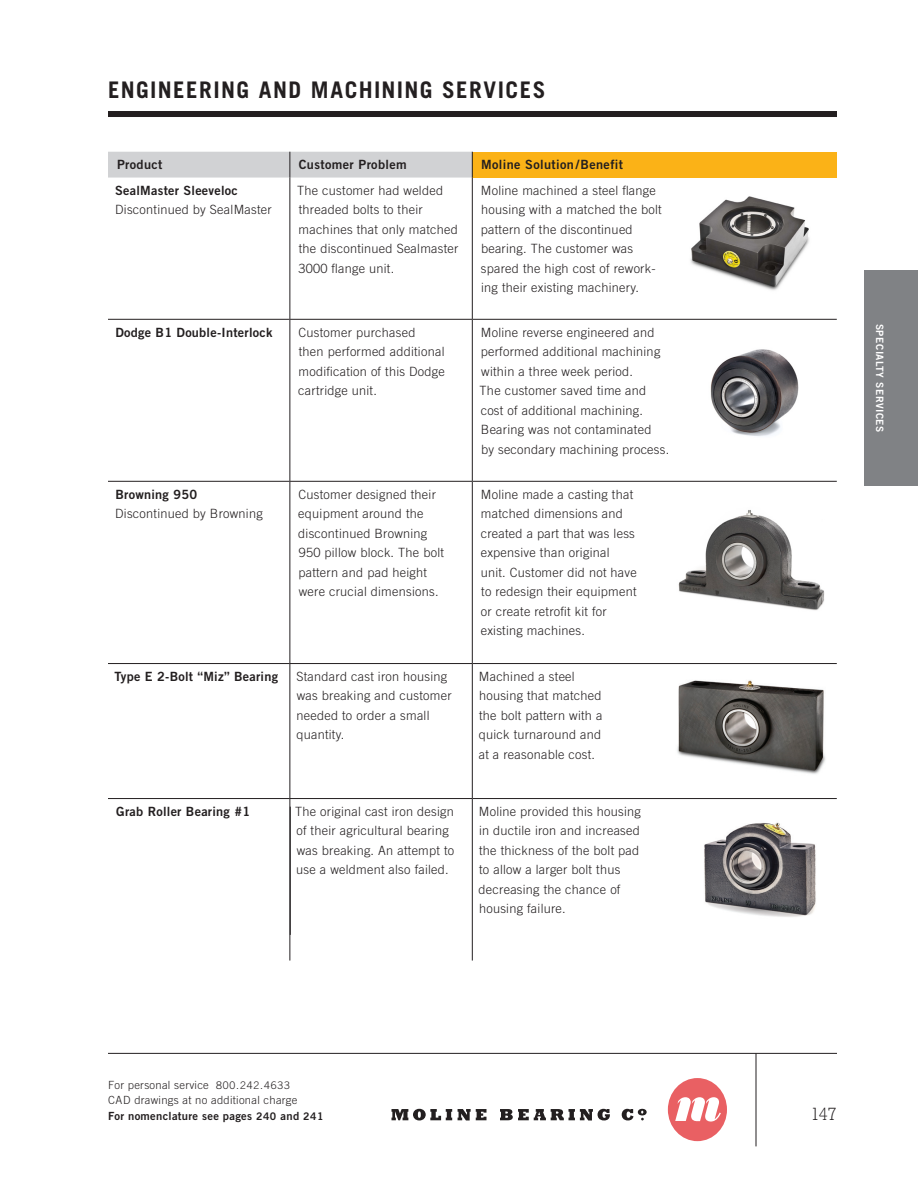
<style>
.page{position:relative;width:918px;height:1188px;background:#fff}
.page>*{position:absolute;margin:0;border:0;box-sizing:border-box;transform-origin:0 0}
.t1{font:700 22.8px "Trade Gothic LT Std";letter-spacing:.065em;color:#231f20}
.t2{font:300 18px "Rockwell Std";color:#231f20}
.t3{font:300 12.75px/19.5px "Trade Gothic LT Std";letter-spacing:.02em;color:#231f20}
.t4{font:12.75px "Trade Gothic LT Std Bd 2";letter-spacing:.02em;color:#231f20}
.t5{font:300 11.25px/15.8px "Trade Gothic LT Std";letter-spacing:.025em;color:#231f20}
.t6{font:11.25px "Trade Gothic LT Std Bd 2";letter-spacing:.025em;color:#231f20}
.t7{font:10.2px "Trade Gothic LT Std Bd 2";letter-spacing:.05em;color:#fff}
.s1{font-size:10.5px}
</style>
<div class="page">
<hr style="left:108px;top:1053px;width:729px;height:1px;background:#231f20">
<hr style="left:756px;top:1053px;width:1px;height:93px;background:#231f20">
<svg style="left:392px;top:1109px;width:60px;height:11px"></svg>
<svg style="left:458px;top:1109px;width:28px;height:11px"></svg>
<svg style="left:500px;top:1109px;width:110px;height:11px"></svg>
<svg style="left:622px;top:1109px;width:25px;height:11px"></svg>
<div style="left:668px;top:1078px;width:59px;height:63px;background:#e96063;border-radius:50%"></div>
<svg style="left:675px;top:1097px;width:46px;height:25px"></svg>
<div style="left:472px;top:152px;width:365px;height:26px;background:#fbb217"></div>
<svg style="left:108px;top:320px;width:182px;height:641px"></svg>
<div style="left:108px;top:152px;width:365px;height:26px;background:#d1d2d4"></div>
<hr style="left:290px;top:178px;width:1px;height:141px;background:#231f20">
<hr style="left:472px;top:178px;width:1px;height:141px;background:#231f20">
<hr style="left:108px;top:319px;width:182px;height:1px;background:#231f20">
<hr style="left:290px;top:319px;width:182px;height:1px;background:#231f20">
<hr style="left:290px;top:320px;width:1px;height:161px;background:#231f20">
<hr style="left:472px;top:319px;width:365px;height:1px;background:#231f20">
<hr style="left:472px;top:320px;width:1px;height:161px;background:#231f20">
<hr style="left:108px;top:481px;width:182px;height:1px;background:#231f20">
<hr style="left:290px;top:481px;width:182px;height:1px;background:#231f20">
<hr style="left:290px;top:482px;width:1px;height:181px;background:#231f20">
<hr style="left:472px;top:481px;width:365px;height:1px;background:#231f20">
<hr style="left:472px;top:482px;width:1px;height:181px;background:#231f20">
<hr style="left:108px;top:663px;width:182px;height:1px;background:#231f20">
<hr style="left:290px;top:663px;width:182px;height:1px;background:#231f20">
<hr style="left:290px;top:664px;width:1px;height:134px;background:#231f20">
<hr style="left:472px;top:663px;width:365px;height:1px;background:#231f20">
<hr style="left:472px;top:664px;width:1px;height:134px;background:#231f20">
<hr style="left:108px;top:798px;width:182px;height:1px;background:#231f20">
<hr style="left:290px;top:798px;width:182px;height:1px;background:#231f20">
<hr style="left:290px;top:799px;width:1px;height:162px;background:#231f20">
<hr style="left:472px;top:798px;width:365px;height:1px;background:#231f20">
<hr style="left:472px;top:799px;width:1px;height:162px;background:#231f20">
<hr style="left:108px;top:807px;width:1px;height:128px;background:#fff">
<img style="left:704px;top:822px;width:112px;height:95px">
<img style="left:690px;top:196px;width:119px;height:94px">
<img style="left:678px;top:510px;width:147px;height:101px">
<img style="left:710px;top:349px;width:89px;height:87px">
<div style="left:108px;top:111px;width:729px;height:6px;background:#231f20"></div>
<img style="left:677px;top:680px;width:149px;height:94px">
<div style="left:864px;top:270px;width:54px;height:216px;background:#808285"></div>
<p class="t1" style="left:108px;top:75px;width:439px">ENGINEERING AND MACHINING SERVICES</p>
<p class="t4" style="left:117px;top:157px;width:47px">Product</p>
<p class="t4" style="left:299px;top:157px;width:110px">Customer Problem</p>
<p class="t4" style="left:481px;top:157px;width:143px">Moline Solution/Benefit</p>
<p class="t4" style="left:115px;top:182px;width:124px">SealMaster Sleeveloc</p>
<p class="t3" style="left:115px;top:200px;width:158px">Discontinued by SealMaster</p>
<p class="t3" style="left:297px;top:180px;width:163px">The customer had welded threaded bolts to their machines that only matched the discontinued Sealmaster<br>3000 flange unit.</p>
<p class="t3" style="left:481px;top:180px;width:177px">Moline machined a steel flange</p>
<p class="t3" style="left:481px;top:200px;width:182px">housing with a matched the bolt pattern of the discontinued bearing. The customer was spared the high cost of rework&shy;ing their existing machinery.</p>
<p class="t4" style="left:115px;top:324px;width:159px">Dodge B1 Double-Interlock</p>
<p class="t3" style="left:299px;top:322px;width:147px">Customer purchased<br>then performed additional</p>
<p class="t3" style="left:299px;top:361px;width:148px">modification of this Dodge</p>
<p class="t3" style="left:298px;top:381px;width:80px">cartridge unit.</p>
<p class="t3" style="left:480px;top:322px;width:182px">Moline reverse engineered and performed additional machining within a three week period.<br>The customer saved time and cost of additional machining.</p>
<p class="t3" style="left:481px;top:420px;width:172px">Bearing was not contaminated</p>
<p class="t3" style="left:481px;top:439px;width:190px">by secondary machining process.</p>
<p class="t4" style="left:115px;top:486px;width:83px">Browning 950</p>
<p class="t3" style="left:115px;top:504px;width:149px">Discontinued by Browning</p>
<p class="t3" style="left:299px;top:484px;width:139px">Customer designed their</p>
<p class="t3" style="left:298px;top:504px;width:127px">equipment around the</p>
<p class="t3" style="left:298px;top:523px;width:147px">discontinued Browning<br>950 pillow block. The bolt pattern and pad height were crucial dimensions.</p>
<p class="t3" style="left:481px;top:484px;width:156px">Moline made a casting that matched dimensions and created a part that was less</p>
<p class="t3" style="left:481px;top:543px;width:158px">expensive than original unit. Customer did not have to redesign their equipment or create retrofit kit for existing machines.</p>
<p class="t4" style="left:115px;top:668px;width:165px">Type E 2-Bolt “Miz” Bearing</p>
<p class="t3" style="left:296px;top:666px;width:157px">Standard cast iron housing was breaking and customer needed to order a small quantity.</p>
<p class="t3" style="left:479px;top:666px;width:125px">Machined a steel housing that matched the bolt pattern with a quick turnaround and at a reasonable cost.</p>
<p class="t4" style="left:116px;top:803px;width:135px">Grab Roller Bearing #1</p>
<p class="t3" style="left:295px;top:801px;width:161px">The original cast iron design of their agricultural bearing was breaking. An attempt to use a weldment also failed.</p>
<p class="t3" style="left:479px;top:801px;width:164px">Moline provided this housing in ductile iron and increased the thickness of the bolt pad to allow a larger bolt thus decreasing the chance of housing failure.</p>
<p class="t5" style="left:108px;top:1077px;width:191px">For personal service <span class="s1">800.242.4633<br></span>CAD drawings at no additional charge</p>
<p class="t6" style="left:108px;top:1109px;width:217px">For nomenclature see pages <span class="s1">240</span> and <span class="s1">241</span></p>
<p class="t7" style="left:886px;top:324px;width:110px;rotate:90deg">SPECIALTY SERVICES</p>
<h2 class="t2" style="left:811px;top:1104px;width:28px">147</h2>
</div>
